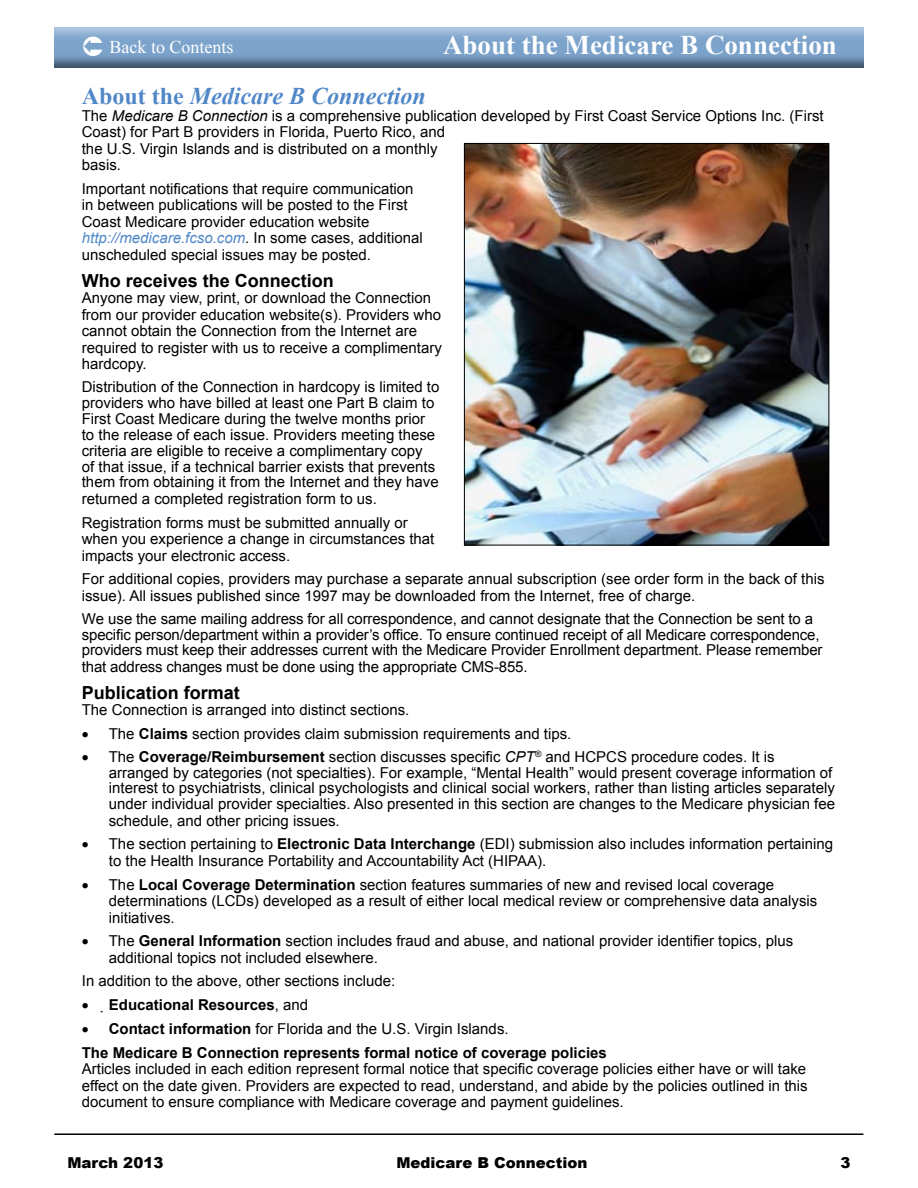
<style>
.page{position:relative;width:918px;height:1188px;background:#fff}
.page>*{position:absolute;margin:0;border:0;box-sizing:border-box;transform-origin:0 0}
.t1{font:700 27px "Times New Roman";color:#fff}
.t2{font:italic 700 24px "Times New Roman";color:#5087c7}
.t3{font:700 18px "Arial";color:#000}
.t4{font:18px "Times New Roman";color:#fff}
.t5{font:15px/16.5px "Arial";color:#000}
.t6{font:700 15px/23.7px "Arial";color:#000}
.t7{font:900 15px "Arial";color:#000}
.s1{font-style:normal}
.s2{font-style:italic}
.s3{font-style:italic;color:#5087c7}
.s4{font-weight:700}
.s5{font-weight:400}
</style>
<div class="page">
<hr style="left:54px;top:1133px;width:809px;height:2px;background:#000">
<img style="left:54px;top:27px;width:810px;height:40px">
<img style="left:466px;top:145px;width:361px;height:398px">
<div style="left:464px;top:143px;width:365px;height:402px;border:1px solid #000"></div>
<svg style="left:83px;top:36px;width:19px;height:20px"></svg>
<p class="t4" style="left:110px;top:35px;width:126px">Back to Contents</p>
<h1 class="t1" style="left:443px;top:26px;width:395px">About the Medicare B Connection</h1>
<h2 class="t2" style="left:82px;top:79px;width:346px"><span class="s1">About the</span> Medicare B Connection</h2>
<p class="t5" style="left:82px;top:107px;width:743px">The <span class="s2">Medicare B Connection</span> is a comprehensive publication developed by First Coast Service Options Inc. (First Coast) for Part B providers in Florida, Puerto Rico, and<br>the U.S. Virgin Islands and is distributed on a monthly<br>basis.</p>
<p class="t5" style="left:82px;top:180px;width:342px">Important notifications that require communication in between publications will be posted to the First Coast Medicare provider education website <span class="s3">http://medicare.fcso.com</span>. In some cases, additional unscheduled special issues may be posted.</p>
<p class="t3" style="left:82px;top:269px;width:254px">Who receives the Connection</p>
<p class="t5" style="left:82px;top:290px;width:362px">Anyone may view, print, or download the Connection from our provider education website(s). Providers who cannot obtain the Connection from the Internet are required to register with us to receive a complimentary hardcopy.</p>
<p class="t5" style="left:82px;top:379px;width:359px;line-height:15.9px">Distribution of the Connection in hardcopy is limited to providers who have billed at least one Part B claim to First Coast Medicare during the twelve months prior to the release of each issue. Providers meeting these criteria are eligible to receive a complimentary copy<br>of that issue, if a technical barrier exists that prevents them from obtaining it from the Internet and they have returned a completed registration form to us.</p>
<p class="t5" style="left:82px;top:514px;width:354px">Registration forms must be submitted annually or when you experience a change in circumstances that impacts your electronic access.</p>
<p class="t5" style="left:82px;top:571px;width:744px">For additional copies, providers may purchase a separate annual subscription (see order form in the back of this issue). All issues published since 1997 may be downloaded from the Internet, free of charge.</p>
<p class="t5" style="left:82px;top:611px;width:742px;line-height:16px">We use the same mailing address for all correspondence, and cannot designate that the Connection be sent to a specific person/department within a provider’s office. To ensure continued receipt of all Medicare correspondence, providers must keep their addresses current with the Medicare Provider Enrollment department. Please remember that address changes must be done using the appropriate CMS-855.</p>
<p class="t3" style="left:82px;top:681px;width:160px">Publication format</p>
<p class="t5" style="left:82px;top:702px;width:329px">The Connection is arranged into distinct sections.</p>
<p class="t5" style="left:82px;top:726px;width:491px">• The <span class="s4">Claims</span> section provides claim submission requirements and tips.</p>
<p class="t5" style="left:109px;top:749px;width:728px;line-height:15.9px;text-indent:-27px">• The <span class="s4">Coverage/Reimbursement</span> section discusses specific <span class="s2">CPT</span><sup>®</sup> and HCPCS procedure codes. It is arranged by categories (not specialties). For example, “Mental Health” would present coverage information of interest to psychiatrists, clinical psychologists and clinical social workers, rather than listing articles separately under individual provider specialties. Also presented in this section are changes to the Medicare physician fee schedule, and other pricing issues.</p>
<p class="t5" style="left:109px;top:836px;width:726px;text-indent:-27px">• The section pertaining to <span class="s4">Electronic Data Interchange</span> (EDI) submission also includes information pertaining to the Health Insurance Portability and Accountability Act (HIPAA).</p>
<p class="t5" style="left:109px;top:876px;width:710px;text-indent:-27px">• The <span class="s4">Local Coverage Determination</span> section features summaries of new and revised local coverage determinations (LCDs) developed as a result of either local medical review or comprehensive data analysis initiatives.</p>
<p class="t5" style="left:109px;top:933px;width:686px;text-indent:-27px">• The <span class="s4">General Information</span> section includes fraud and abuse, and national provider identifier topics, plus additional topics not included elsewhere.</p>
<p class="t5" style="left:82px;top:973px;width:315px">In addition to the above, other sections include:</p>
<p class="t6" style="left:82px;top:994px;width:228px">• Educational Resources<span class="s5">, and</span></p>
<p class="t6" style="left:82px;top:1017px;width:527px">• Contact information <span class="s5">for Florida and the U.S. Virgin Islands.<br></span>The Medicare B Connection represents formal notice of coverage policies</p>
<p class="t5" style="left:82px;top:1061px;width:727px;text-align:justify">Articles included in each edition represent formal notice that specific coverage policies either have or will take effect on the date given. Providers are expected to read, understand, and abide by the policies outlined in this document to ensure compliance with Medicare coverage and payment guidelines.</p>
<p class="t7" style="left:68px;top:1151px;width:97px">March 2013</p>
<p class="t7" style="left:396px;top:1152px;width:193px">Medicare B Connection</p>
<p class="t7" style="left:840px;top:1151px;width:12px">3</p>
</div>
